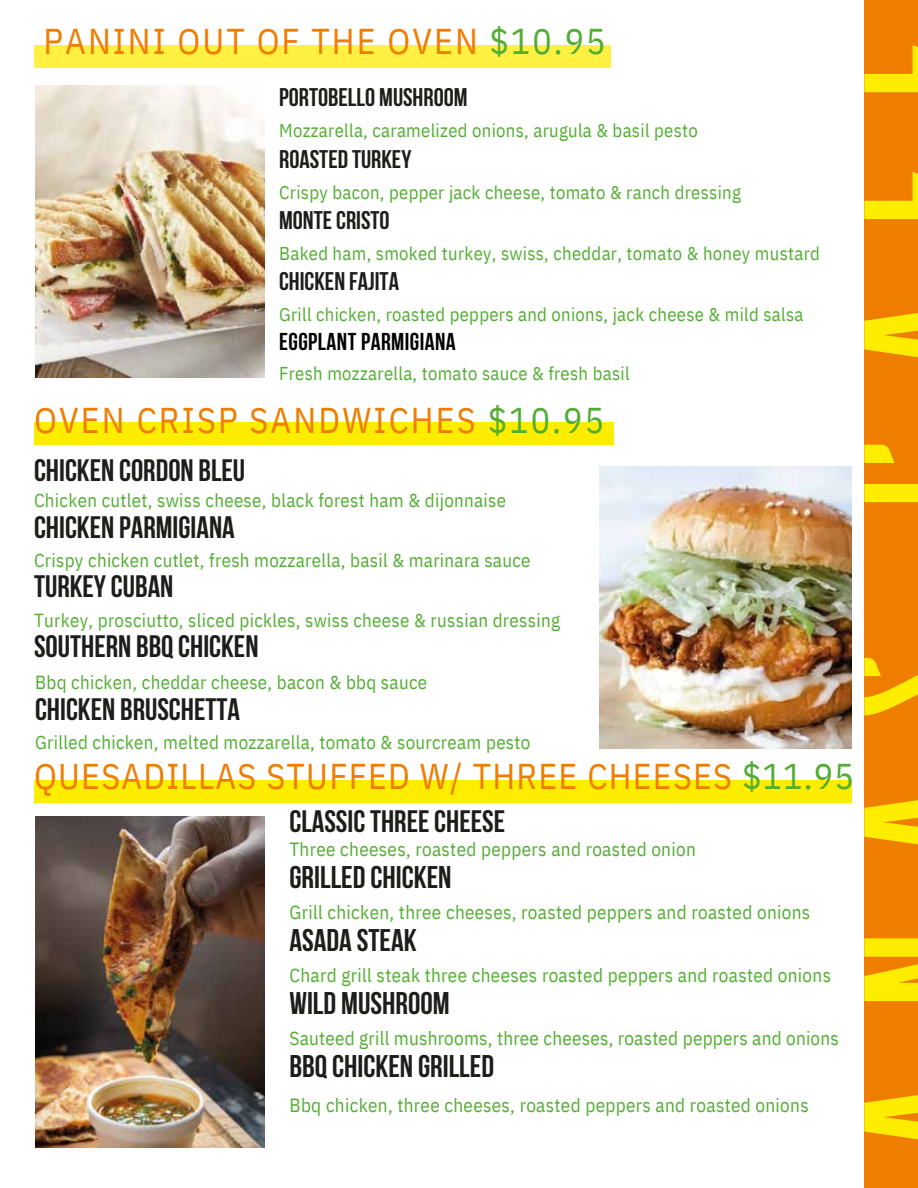
<style>
.page{position:relative;width:918px;height:1188px;background:#fff}
.page>*{position:absolute;margin:0;border:0;box-sizing:border-box;transform-origin:0 0}
.t1{font:35.85px "IBM Plex Sans Cond";letter-spacing:.06em;color:#ef7d00}
.t2{font:35.85px "IBM Plex Sans Cond";letter-spacing:.035em;color:#ef7d00}
.t3{font:700 31.2px "Bebas Neue";color:#1d1d1b}
.t4{font:700 30.9px "Bebas Neue";color:#1d1d1b}
.t5{font:700 25.5px "Bebas Neue";color:#1d1d1b}
.t6{font:700 24.3px "Bebas Neue";letter-spacing:.015em;color:#000}
.t7{font:19.05px "IBM Plex Sans Cond";letter-spacing:.015em;color:#52ae32}
.t8{font:18.9px "IBM Plex Sans Cond";letter-spacing:.015em;color:#52ae32}
.t9{font:18.6px "IBM Plex Sans Cond";letter-spacing:.015em;color:#52ae32}
.s1{color:#52ae32}
</style>
<div class="page">
<div style="left:34px;top:45px;width:577px;height:22px;background:#fff042"></div>
<div style="left:34px;top:423px;width:580px;height:22px;background:#ffed00"></div>
<div style="left:34px;top:781px;width:818px;height:22px;background:#ffed00"></div>
<div style="left:864px;top:0;width:54px;height:1188px;background:#ef7d00"></div>
<svg style="left:864px;top:1095px;width:54px;height:44px"></svg>
<svg style="left:864px;top:938px;width:54px;height:63px"></svg>
<svg style="left:864px;top:800px;width:54px;height:44px"></svg>
<svg style="left:864px;top:658px;width:54px;height:57px"></svg>
<svg style="left:864px;top:445px;width:54px;height:57px"></svg>
<svg style="left:864px;top:313px;width:54px;height:44px"></svg>
<svg style="left:864px;top:172px;width:54px;height:47px"></svg>
<svg style="left:864px;top:45px;width:54px;height:47px"></svg>
<img style="left:35px;top:85px;width:230px;height:293px">
<img style="left:35px;top:816px;width:230px;height:332px">
<img style="left:599px;top:466px;width:252px;height:283px">
<p class="t1" style="left:44px;top:17px;width:563px">PANINI OUT OF THE OVEN <span class="s1">$10.95</span></p>
<h1 class="t5" style="left:279px;top:87px;width:190px">PORTOBELLO MUSHROOM</h1>
<h2 class="t9" style="left:279px;top:118px;width:420px">Mozzarella, caramelized onions, arugula &amp; basil pesto</h2>
<p class="t5" style="left:279px;top:148px;width:134px">ROASTED TURKEY</p>
<p class="t9" style="left:279px;top:180px;width:463px">Crispy bacon, pepper jack cheese, tomato &amp; ranch dressing</p>
<p class="t5" style="left:279px;top:210px;width:112px">MONTECRISTO</p>
<p class="t9" style="left:279px;top:241px;width:542px">Baked ham, smoked turkey, swiss, cheddar, tomato &amp; honey mustard</p>
<p class="t5" style="left:279px;top:271px;width:121px">CHICKEN FAJITA</p>
<p class="t9" style="left:279px;top:302px;width:526px">Grill chicken, roasted peppers and onions, jack cheese &amp; mild salsa</p>
<p class="t6" style="left:279px;top:332px;width:178px">EGGPLANT PARMIGIANA</p>
<p class="t9" style="left:279px;top:361px;width:352px">Fresh mozzarella, tomato sauce &amp; fresh basil</p>
<p class="t1" style="left:34px;top:396px;width:572px">OVEN CRISP SANDWICHES <span class="s1">$10.95</span></p>
<p class="t4" style="left:34px;top:458px;width:213px">CHICKEN CORDON BLEU</p>
<p class="t8" style="left:34px;top:488px;width:474px">Chicken cutlet, swiss cheese, black forest ham &amp; dijonnaise</p>
<p class="t4" style="left:34px;top:515px;width:202px">CHICKEN PARMIGIANA</p>
<p class="t8" style="left:34px;top:548px;width:498px">Crispy chicken cutlet, fresh mozzarella, basil &amp; marinara sauce</p>
<p class="t4" style="left:34px;top:574px;width:141px">TURKEYCUBAN</p>
<p class="t8" style="left:34px;top:607px;width:527px">Turkey, prosciutto, sliced pickles, swiss cheese &amp; russian dressing</p>
<p class="t4" style="left:34px;top:634px;width:226px">SOUTHERN BBQCHICKEN</p>
<p class="t8" style="left:35px;top:670px;width:394px">Bbq chicken, cheddar cheese, bacon &amp; bbq sauce</p>
<p class="t4" style="left:35px;top:696px;width:206px">CHICKEN BRUSCHETTA</p>
<p class="t8" style="left:35px;top:729px;width:497px">Grilled chicken, melted mozzarella, tomato &amp; sourcream pesto</p>
<p class="t2" style="left:34px;top:752px;width:821px">QUESADILLAS STUFFED W/ THREE CHEESES <span class="s1">$11.95</span></p>
<p class="t4" style="left:289px;top:808px;width:217px">CLASSICTHREECHEESE</p>
<p class="t7" style="left:289px;top:836px;width:408px">Three cheeses, roasted peppers and roasted onion</p>
<p class="t3" style="left:289px;top:865px;width:164px">GRILLED CHICKEN</p>
<h1 class="t7" style="left:289px;top:899px;width:522px">Grill chicken, three cheeses, roasted peppers and roasted onions</h1>
<p class="t3" style="left:289px;top:928px;width:129px">ASADA STEAK</p>
<h2 class="t7" style="left:289px;top:962px;width:543px">Chard grill steak three cheeses roasted peppers and roasted onions</h2>
<p class="t3" style="left:289px;top:991px;width:162px">WILD MUSHROOM</p>
<p class="t7" style="left:289px;top:1025px;width:551px">Sauteed grill mushrooms, three cheeses, roasted peppers and onions</p>
<p class="t3" style="left:289px;top:1054px;width:206px">BBQCHICKEN GRILLED</p>
<p class="t7" style="left:289px;top:1093px;width:521px">Bbq chicken, three cheeses, roasted peppers and roasted onions</p>
</div>
